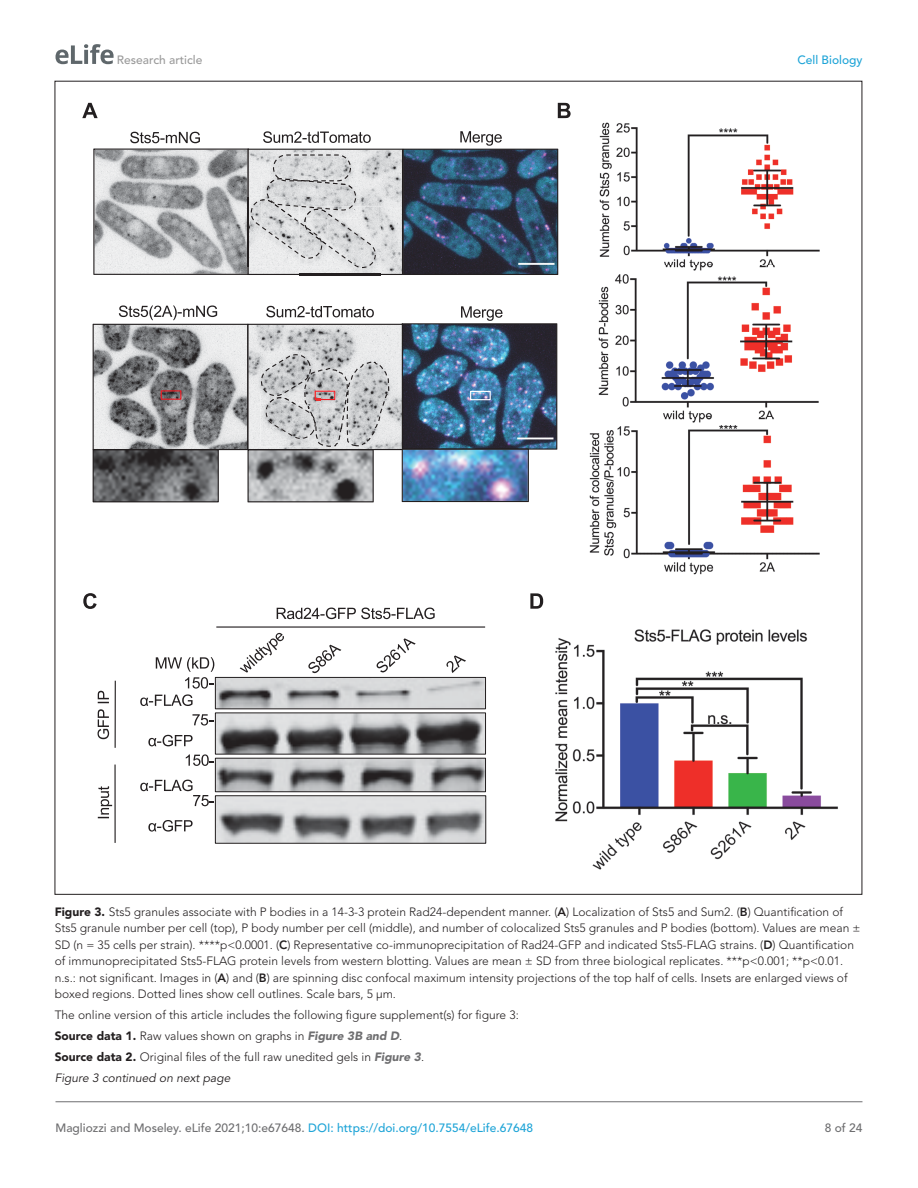
<style>
.page{position:relative;width:918px;height:1188px;background:#fff}
.page>*{position:absolute;margin:0;border:0;box-sizing:border-box;transform-origin:0 0}
.t1{font:300 12px/16.5px "Avenir LT Std";color:#231f20}
.t2{font:500 12px "Avenir LT Std";color:#6e6e70}
.t3{font:500 12px "Avenir LT Std";color:#9a9a9a}
.t4{font:500 12px "Avenir LT Std";color:#1ea4d7}
.s1{font-weight:900}
.s2{font-weight:800}
.s3{font-weight:900;font-style:italic;color:#6e6e70}
.s4{font-weight:400;font-style:italic}
.s5{color:#1ea4d7}
</style>
<div class="page">
<svg style="left:56px;top:44px;width:58px;height:20px"></svg>
<hr style="left:56px;top:1101px;width:806px;height:1px;background:#6e6e70">
<svg style="left:82px;top:103px;width:489px;height:15px"></svg>
<svg style="left:93px;top:131px;width:465px;height:144px;background:#9ba2aa"></svg>
<img style="left:599px;top:122px;width:221px;height:144px">
<img style="left:598px;top:274px;width:221px;height:143px">
<img style="left:665px;top:266px;width:110px;height:5px">
<img style="left:589px;top:417px;width:231px;height:158px">
<svg style="left:98px;top:709px;width:11px;height:30px"></svg>
<svg style="left:98px;top:691px;width:11px;height:12px"></svg>
<svg style="left:98px;top:786px;width:14px;height:32px"></svg>
<img style="left:217px;top:760px;width:267px;height:30px">
<div style="left:215px;top:758px;width:271px;height:34px;border:1px solid #231f20"></div>
<img style="left:217px;top:679px;width:267px;height:28px">
<div style="left:215px;top:677px;width:271px;height:32px;border:1px solid #231f20"></div>
<img style="left:217px;top:797px;width:267px;height:45px">
<div style="left:215px;top:795px;width:271px;height:49px;border:1px solid #231f20"></div>
<img style="left:217px;top:715px;width:267px;height:38px">
<svg style="left:240px;top:633px;width:44px;height:40px"></svg>
<svg style="left:308px;top:645px;width:33px;height:28px"></svg>
<svg style="left:377px;top:638px;width:39px;height:34px"></svg>
<svg style="left:446px;top:655px;width:20px;height:18px"></svg>
<svg style="left:148px;top:735px;width:45px;height:11px"></svg>
<svg style="left:148px;top:820px;width:45px;height:12px"></svg>
<hr style="left:114px;top:765px;width:2px;height:78px;background:#231f20">
<hr style="left:115px;top:681px;width:1px;height:67px;background:#231f20">
<hr style="left:216px;top:626px;width:269px;height:2px;background:#231f20">
<svg style="left:192px;top:714px;width:21px;height:12px"></svg>
<svg style="left:186px;top:754px;width:28px;height:12px"></svg>
<svg style="left:140px;top:780px;width:74px;height:26px"></svg>
<img style="left:555px;top:629px;width:283px;height:241px">
<svg style="left:83px;top:593px;width:460px;height:26px"></svg>
<svg style="left:93px;top:305px;width:464px;height:197px;background:#939da8"></svg>
<svg style="left:140px;top:657px;width:74px;height:49px"></svg>
<p class="t3" style="left:117px;top:53px;width:87px">Research article</p>
<p class="t4" style="left:797px;top:53px;width:67px">Cell Biology</p>
<p class="t1" style="left:55px;top:903px;width:807px"><span class="s1">Figure 3.</span> Sts5 granules associate with P bodies in a 14-3-3 protein Rad24-dependent manner. (<span class="s2">A</span>) Localization of Sts5 and Sum2. (<span class="s2">B</span>) Quantification of Sts5 granule number per cell (top), P body number per cell (middle), and number of colocalized Sts5 granules and P bodies (bottom). Values are mean ± SD (n = 35 cells per strain). ****p&lt;0.0001. (<span class="s2">C</span>) Representative co-immunoprecipitation of Rad24-GFP and indicated Sts5-FLAG strains. (<span class="s2">D</span>) Quantification of immunoprecipitated Sts5-FLAG protein levels from western blotting. Values are mean ± SD from three biological replicates. ***p&lt;0.001; **p&lt;0.01. n.s.: not significant. Images in (<span class="s2">A</span>) and (<span class="s2">B</span>) are spinning disc confocal maximum intensity projections of the top half of cells. Insets are enlarged views of boxed regions. Dotted lines show cell outlines. Scale bars, 5 μm.</p>
<p class="t1" style="left:55px;top:1004px;width:466px;line-height:21px">The online version of this article includes the following figure supplement(s) for figure 3:<br><span class="s1">Source data 1.</span> Raw values shown on graphs in <span class="s3">Figure 3B and D</span>.<br><span class="s1">Source data 2.</span> Original files of the full raw unedited gels in <span class="s3">Figure 3</span>.<br><span class="s4">Figure 3 continued on next page</span></p>
<p class="t2" style="left:56px;top:1121px;width:479px">Magliozzi and Moseley. eLife 2021;10:e67648. <span class="s5">DOI: https://doi.org/10.7554/eLife.67648</span></p>
<p class="t2" style="left:825px;top:1121px;width:39px">8 of 24</p>
</div>
